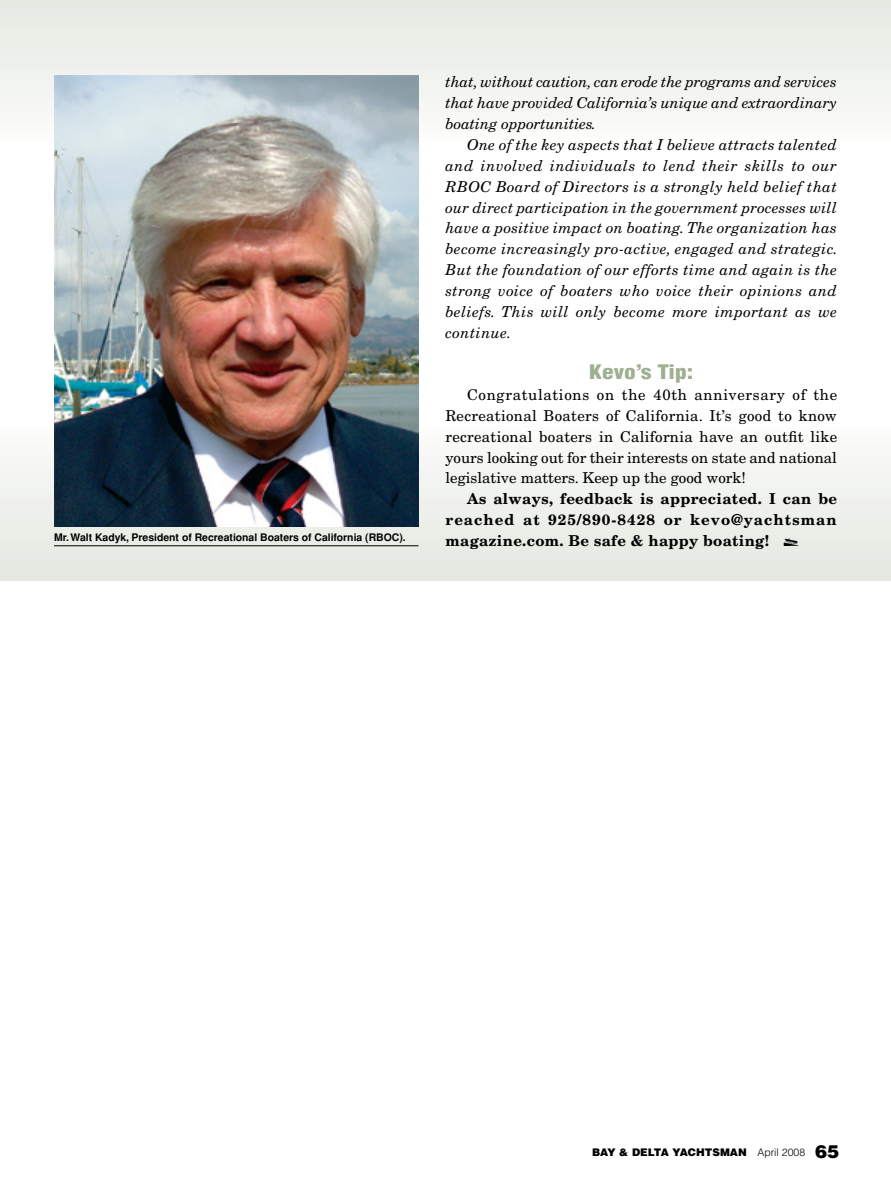
<style>
.page{position:relative;width:891px;height:1188px;background:#fff}
.page>*{position:absolute;margin:0;border:0;box-sizing:border-box;transform-origin:0 0}
.t1{font:900 condensed 19.5px "Helvetica";color:#9eb091;scale:1.2 1}
.t2{font:italic 15px/20.9px "New Century Schlbk";letter-spacing:.005em;color:#000;text-align:justify}
.t3{font:15px/20.9px "New Century Schlbk";color:#000;text-align:justify}
.t4{font:700 15px/20.9px "New Century Schlbk";letter-spacing:.025em;color:#000;text-align:right}
.t5{font:900 10.5px "Helvetica";color:#000}
.t6{font:700 10.35px "Helvetica";color:#000}
.s1{font-family:"Carta";font-weight:400}
.s2{font-weight:300}
.s3{font-size:18px}
</style>
<div class="page">
<div style="left:0;top:418px;width:891px;height:162px;background:linear-gradient(to bottom,#fdfdfc,#e1e5dd)"></div>
<div style="left:0;top:0;width:891px;height:148px;background:linear-gradient(to bottom,#e5e8e1,#fdfdfc)"></div>
<img style="left:54px;top:76px;width:364px;height:450px">
<hr style="left:54px;top:545px;width:364px;height:1px;background:#000">
<p class="t2" style="left:446px;top:72px;width:393px">that, without caution, can erode the programs and services that have provided California’s unique and extraordinary boating opportunities.</p>
<p class="t2" style="left:446px;top:134px;width:394px;text-indent:22px">One of the key aspects that I believe attracts talented and involved individuals to lend their skills to our RBOC Board of Directors is a strongly held belief that our direct participation in the government processes will have a positive impact on boating. The organization has become increasingly pro-active, engaged and strategic.<br>But the foundation of our efforts time and again is the strong voice of boaters who voice their opinions and beliefs. This will only become more important as we continue.</p>
<h1 class="t1" style="left:589px;top:360px;width:88px">Kevo’s Tip:</h1>
<p class="t3" style="left:446px;top:384px;width:393px;text-indent:22px">Congratulations on the 40th anniversary of the Recreational Boaters of California. It’s good to know recreational boaters in California have an outfit like yours looking out for their interests on state and national legislative matters. Keep up the good work!</p>
<p class="t4" style="left:446px;top:488px;width:393px">As always, feedback is appreciated. I can be reached at 925/890-8428 or kevo@yachtsman</p>
<p class="t6" style="left:54px;top:531px;width:353px">Mr. Walt Kadyk, President of Recreational Boaters of California (RBOC).</p>
<p class="t4" style="left:446px;top:530px;width:355px">magazine.com. Be safe &amp; happy boating! <span class="s1">H</span></p>
<p class="t5" style="left:592px;top:1146px;width:249px">BAY &amp; DELTA YACHTSMAN <span class="s2">April 2008</span> <span class="s3">65</span></p>
</div>
